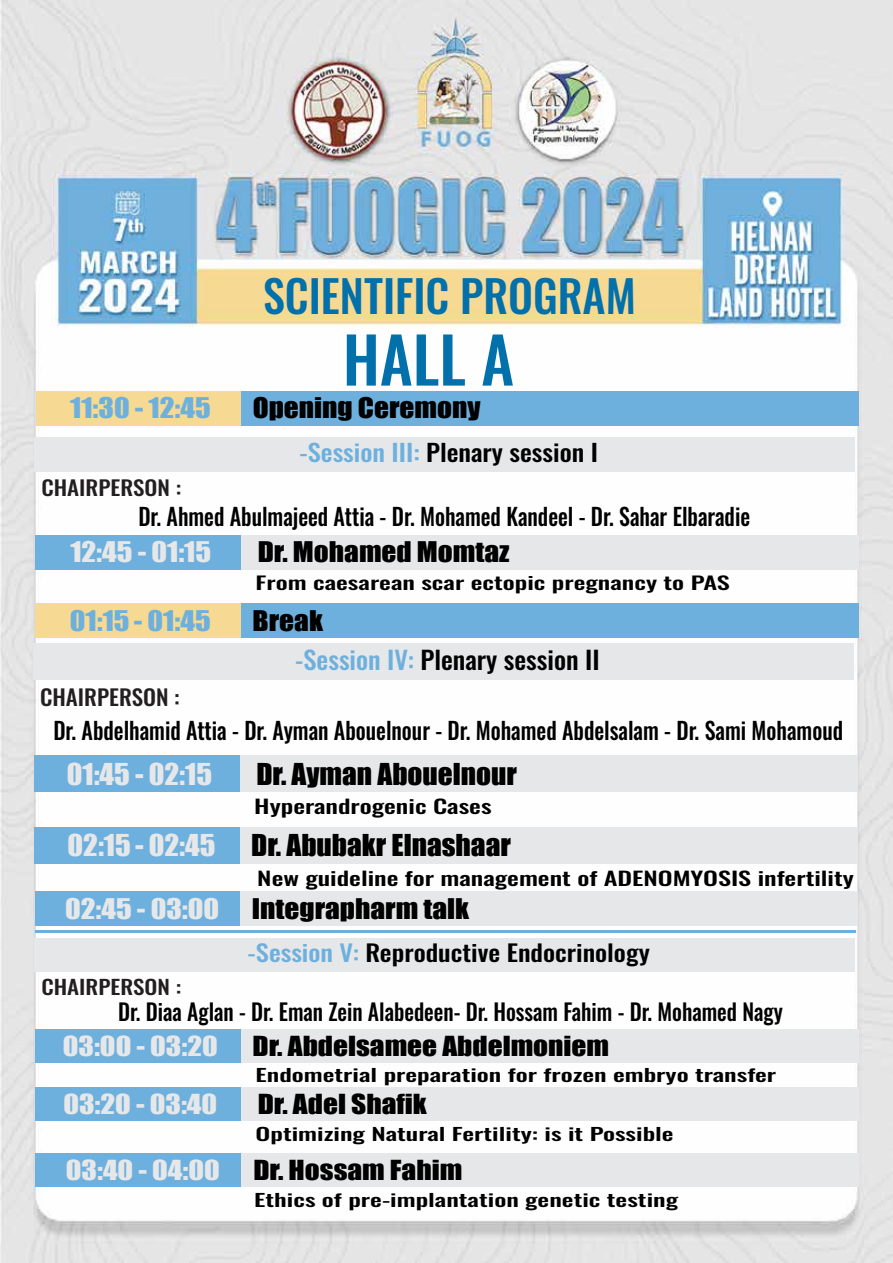
<style>
.page{position:relative;width:893px;height:1263px;background:#fff}
.page>*{position:absolute;margin:0;border:0;box-sizing:border-box;transform-origin:0 0}
.t1{font:500 63.15px "Oswald";color:#0170ab}
.t2{font:500 44.25px "Oswald";color:#0170ab}
.t3{font:27.75px "Impact";color:#000;scale:1.06 1}
.t4{font:27.75px "Impact";color:#e6e7e9;scale:1.06 1}
.t5{font:26.1px "Impact";color:#000;scale:1.12 1}
.t6{font:26.1px "Impact";color:#6eb0dd;scale:1.12 1}
.t7{font:26.1px "Impact";color:#e6e7e9;scale:1.12 1}
.t8{font:25.35px "Impact";color:#000;scale:1.15 1}
.t9{font:25.35px "Impact";color:#e6e7e9;scale:1.15 1}
.t10{font:500 25.05px "Oswald";color:#000;scale:1.06 1}
.t11{font:500 23.7px "Oswald";color:#000;scale:.93 1}
.t12{font:500 23.7px "Oswald";color:#000;scale:1.12 1}
.t13{font:500 22.95px "Oswald";color:#000;scale:.94 1}
.t14{font:500 22.95px "Oswald";color:#000;scale:1.15 1}
.t15{font:500 21.75px "Oswald";color:#231f20;scale:1.06 1}
.t16{font:500 20.55px "Oswald";color:#231f20;scale:1.12 1}
.t17{font:500 19.95px "Oswald";color:#231f20;scale:1.15 1}
.t18{font:500 18.9px "Oswald";color:#000;scale:1.39 1}
.t19{font:500 17.85px "Oswald";color:#000;scale:1.48 1}
.t20{font:500 17.4px "Oswald";color:#000;scale:1.52 1}
.s1{color:#6eb0dd}
.s2{color:#e6e7e9}
</style>
<div class="page">
<img style="left:0;top:0;width:893px;height:1263px">
<hr style="left:35px;top:930px;width:821px;height:3px;background:#6eb0dd">
<div style="left:35px;top:437px;width:820px;height:35px;background:#e6e7e9"></div>
<div style="left:35px;top:535px;width:206px;height:34px;background:#6eb0dd"></div>
<div style="left:241px;top:535px;width:618px;height:34px;background:#e6e7e9"></div>
<div style="left:35px;top:603px;width:206px;height:35px;background:#f6da93"></div>
<div style="left:241px;top:603px;width:618px;height:35px;background:#6eb0dd"></div>
<div style="left:35px;top:891px;width:206px;height:35px;background:#6eb0dd"></div>
<div style="left:241px;top:891px;width:617px;height:35px;background:#e6e7e9"></div>
<div style="left:35px;top:938px;width:820px;height:33px;background:#e6e7e9"></div>
<div style="left:35px;top:1087px;width:206px;height:34px;background:#6eb0dd"></div>
<div style="left:241px;top:1087px;width:618px;height:34px;background:#e6e7e9"></div>
<div style="left:35px;top:1029px;width:206px;height:34px;background:#6eb0dd"></div>
<div style="left:241px;top:1029px;width:618px;height:34px;background:#e6e7e9"></div>
<div style="left:35px;top:1153px;width:206px;height:34px;background:#6eb0dd"></div>
<div style="left:241px;top:1153px;width:618px;height:34px;background:#e6e7e9"></div>
<div style="left:33px;top:643px;width:820px;height:37px;background:#e6e7e9"></div>
<div style="left:34px;top:755px;width:206px;height:37px;background:#6eb0dd"></div>
<div style="left:240px;top:755px;width:618px;height:37px;background:#e6e7e9"></div>
<div style="left:34px;top:827px;width:206px;height:37px;background:#6eb0dd"></div>
<div style="left:240px;top:827px;width:618px;height:37px;background:#e6e7e9"></div>
<div style="left:36px;top:391px;width:206px;height:34px;background:#f6da93"></div>
<div style="left:242px;top:391px;width:617px;height:34px;background:#6eb0dd"></div>
<h2 class="t2" style="left:263px;top:273px;width:374px">SCIENTIFIC PROGRAM</h2>
<h1 class="t1" style="left:343px;top:327px;width:173px">HALL A</h1>
<p class="t6" style="left:70px;top:388px;width:127px">11:30 - 12:45</p>
<p class="t5" style="left:253px;top:388px;width:205px">Opening Ceremony</p>
<p class="t16" style="left:41px;top:477px;width:126px">CHAIRPERSON :</p>
<p class="t12" style="left:300px;top:440px;width:268px"><span class="s1">-Session III:</span> Plenary session I</p>
<p class="t11" style="left:138px;top:504px;width:659px">Dr. Ahmed Abulmajeed Attia - Dr. Mohamed Kandeel - Dr. Sahar Elbaradie</p>
<p class="t7" style="left:70px;top:532px;width:127px">12:45 - 01:15</p>
<p class="t5" style="left:258px;top:532px;width:226px">Dr. Mohamed Momtaz</p>
<p class="t19" style="left:256px;top:574px;width:322px">From caesarean scar ectopic pregnancy to PAS</p>
<p class="t6" style="left:70px;top:600px;width:127px">01:15 - 01:45</p>
<p class="t5" style="left:253px;top:600px;width:64px">Break</p>
<p class="t15" style="left:40px;top:686px;width:133px">CHAIRPERSON :</p>
<p class="t10" style="left:295px;top:647px;width:289px"><span class="s1">-Session IV:</span> Plenary session II</p>
<p class="t11" style="left:53px;top:718px;width:851px">Dr. Abdelhamid Attia - Dr. Ayman Abouelnour - Dr. Mohamed Abdelsalam - Dr. Sami Mohamoud</p>
<p class="t4" style="left:67px;top:752px;width:139px">01:45 - 02:15</p>
<p class="t3" style="left:256px;top:752px;width:247px">Dr. Ayman Abouelnour</p>
<p class="t18" style="left:254px;top:796px;width:172px">Hyperandrogenic Cases</p>
<p class="t4" style="left:68px;top:824px;width:141px">02:15 - 02:45</p>
<p class="t3" style="left:251px;top:824px;width:246px">Dr. Abubakr Elnashaar</p>
<p class="t18" style="left:257px;top:868px;width:431px">New guideline for management of ADENOMYOSIS infertility</p>
<p class="t5" style="left:65px;top:889px;width:362px"><span class="s2">02:45 - 03:00</span> Integrapharm talk</p>
<p class="t14" style="left:248px;top:940px;width:351px"><span class="s1">-Session V:</span> Reproductive Endocrinology</p>
<p class="t13" style="left:118px;top:1000px;width:709px">Dr. Diaa Aglan - Dr. Eman Zein Alabedeen- Dr. Hossam Fahim - Dr. Mohamed Nagy</p>
<p class="t17" style="left:41px;top:977px;width:123px">CHAIRPERSON :</p>
<p class="t9" style="left:63px;top:1026px;width:136px">03:00 - 03:20</p>
<p class="t8" style="left:253px;top:1026px;width:311px">Dr. Abdelsamee Abdelmoniem</p>
<p class="t20" style="left:256px;top:1065px;width:344px">Endometrial preparation for frozen embryo transfer</p>
<p class="t9" style="left:63px;top:1085px;width:135px">03:20 - 03:40</p>
<p class="t8" style="left:258px;top:1085px;width:149px">Dr. Adel Shafik</p>
<p class="t20" style="left:256px;top:1125px;width:277px">Optimizing Natural Fertility: is it Possible</p>
<p class="t9" style="left:66px;top:1150px;width:135px">03:40 - 04:00</p>
<p class="t8" style="left:253px;top:1150px;width:183px">Dr. Hossam Fahim</p>
<p class="t20" style="left:254px;top:1191px;width:280px">Ethics of pre-implantation genetic testing</p>
</div>
